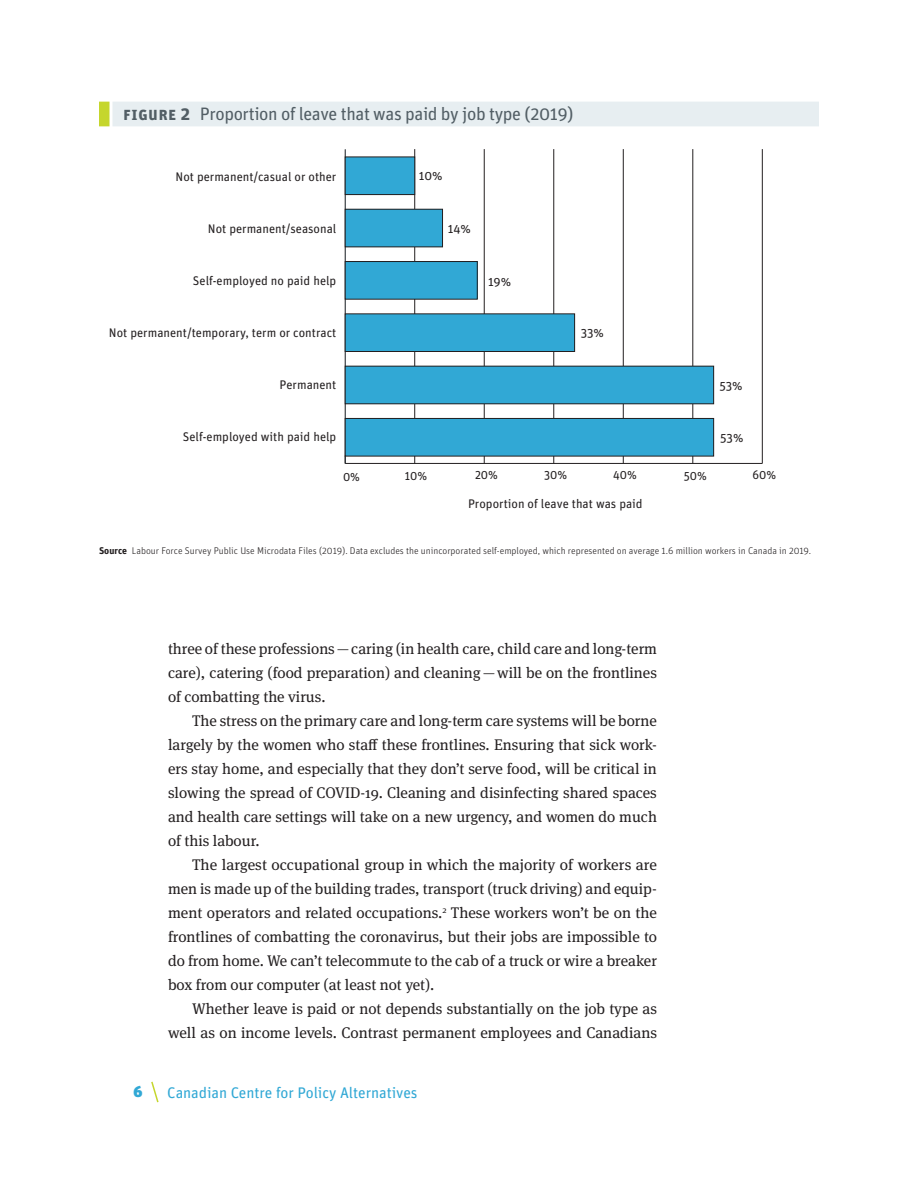
<style>
.page{position:relative;width:918px;height:1188px;background:#fff}
.page>*{position:absolute;margin:0;border:0;box-sizing:border-box;transform-origin:0 0}
.Figure_title{font:18px "Unit OT";letter-spacing:-.02em;color:#525e65}
.Body_text{font:15.3px/24px "Meta Serif OT";color:#231f20;text-align:justify}
.t1{font:15.3px "Unit OT";letter-spacing:-.005em;color:#31a8d5}
.t2{font:900 15.3px "Unit";color:#31a8d5}
.t3{font:12.45px "Unit OT";color:#231f20}
.t4{font:12.45px "Unit OT";color:#231f20;scale:.94 1}
.Figure_source{font:300 9.75px "Unit";color:#231f20}
.s1{font-weight:700}
.s2{font-family:"Unit OT";font-weight:700}
</style>
<div class="page">
<svg style="left:151px;top:1081px;width:8px;height:22px"></svg>
<div style="left:112px;top:102px;width:707px;height:24px;background:#e7eef1"></div>
<div style="left:99px;top:102px;width:11px;height:24px;background:#c5d62d"></div>
<hr style="left:345px;top:463px;width:417px;height:1px;background:#231f20">
<hr style="left:414px;top:149px;width:1px;height:314px;background:#231f20">
<hr style="left:484px;top:149px;width:1px;height:314px;background:#231f20">
<hr style="left:554px;top:149px;width:1px;height:314px;background:#231f20">
<hr style="left:623px;top:149px;width:1px;height:314px;background:#231f20">
<hr style="left:693px;top:149px;width:1px;height:314px;background:#231f20">
<hr style="left:762px;top:149px;width:1px;height:314px;background:#231f20">
<hr style="left:345px;top:150px;width:1px;height:313px;background:#231f20">
<div style="left:345px;top:157px;width:70px;height:38px;background:#31a8d5"></div>
<div style="left:345px;top:157px;width:70px;height:38px;border:1px solid #231f20"></div>
<div style="left:345px;top:209px;width:98px;height:38px;background:#31a8d5"></div>
<div style="left:345px;top:209px;width:98px;height:38px;border:1px solid #231f20"></div>
<div style="left:345px;top:262px;width:132px;height:37px;background:#31a8d5"></div>
<div style="left:345px;top:261px;width:132px;height:38px;border:1px solid #231f20"></div>
<div style="left:345px;top:314px;width:230px;height:38px;background:#31a8d5"></div>
<div style="left:345px;top:314px;width:230px;height:38px;border:1px solid #231f20"></div>
<div style="left:345px;top:366px;width:369px;height:38px;background:#31a8d5"></div>
<div style="left:345px;top:366px;width:369px;height:38px;border:1px solid #231f20"></div>
<div style="left:345px;top:418px;width:369px;height:38px;background:#31a8d5"></div>
<div style="left:345px;top:418px;width:369px;height:38px;border:1px solid #231f20"></div>
<p class="Figure_title" style="left:123px;top:103px;width:452px"><span class="s1">Fig ure 2</span> Proportion of leave that was paid by job type (2019)</p>
<p class="t3" style="left:176px;top:169px;width:162px">Not permanent/casual or other</p>
<p class="t3" style="left:419px;top:168px;width:25px">10%</p>
<p class="t3" style="left:208px;top:221px;width:130px">Not permanent/seasonal</p>
<p class="t3" style="left:448px;top:222px;width:25px">14%</p>
<p class="t3" style="left:193px;top:273px;width:145px">Self-employed no paid help</p>
<p class="t3" style="left:488px;top:274px;width:25px">19%</p>
<p class="t3" style="left:109px;top:325px;width:229px">Not permanent/temporary, term or contract</p>
<p class="t3" style="left:581px;top:325px;width:25px">33%</p>
<p class="t3" style="left:280px;top:377px;width:58px">Permanent</p>
<p class="t3" style="left:719px;top:379px;width:25px">53%</p>
<p class="t3" style="left:183px;top:429px;width:155px">Self-employed with paid help</p>
<p class="t3" style="left:720px;top:430px;width:25px">53%</p>
<p class="t4" style="left:343px;top:469px;width:20px">0%</p>
<p class="t4" style="left:405px;top:468px;width:25px">10%</p>
<p class="t4" style="left:475px;top:468px;width:26px">20%</p>
<p class="t4" style="left:544px;top:468px;width:26px">30%</p>
<p class="t4" style="left:613px;top:468px;width:27px">40%</p>
<p class="t4" style="left:684px;top:468px;width:26px">50%</p>
<p class="t4" style="left:752px;top:468px;width:27px">60%</p>
<p class="t3" style="left:468px;top:497px;width:176px">Proportion of leave that was paid</p>
<p class="Figure_source" style="left:99px;top:545px;width:714px"><span class="s2">Source</span> Labour Force Survey Public Use Microdata Files (2019). Data excludes the unincorporated self-employed, which represented on average 1.6 million workers in Canada in 2019.</p>
<p class="Body_text" style="left:168px;top:637px;width:491px">three of these professions—caring (in health care, child care and long-term care), catering (food preparation) and cleaning—will be on the frontlines of combatting the virus.</p>
<p class="Body_text" style="left:168px;top:709px;width:491px;text-indent:24px">The stress on the primary care and long-term care systems will be borne largely by the women who staff these frontlines. Ensuring that sick work&shy;ers stay home, and especially that they don’t serve food, will be critical in slowing the spread of COVID-19. Cleaning and disinfecting shared spaces and health care settings will take on a new urgency, and women do much of this labour.</p>
<p class="Body_text" style="left:168px;top:853px;width:491px;text-indent:24px">The largest occupational group in which the majority of workers are men is made up of the building trades, transport (truck driving) and equip&shy;ment operators and related occupations.<sup>2</sup> These workers won’t be on the frontlines of combatting the coronavirus, but their jobs are impossible to do from home. We can’t telecommute to the cab of a truck or wire a breaker box from our computer (at least not yet).</p>
<p class="Body_text" style="left:168px;top:997px;width:491px;text-align:right">Whether leave is paid or not depends substantially on the job type as well as on income levels. Contrast permanent employees and Canadians</p>
<p class="t2" style="left:133px;top:1082px;width:11px">6</p>
<p class="t1" style="left:167px;top:1084px;width:252px">Canadian Centre for Policy Alternatives</p>
</div>
